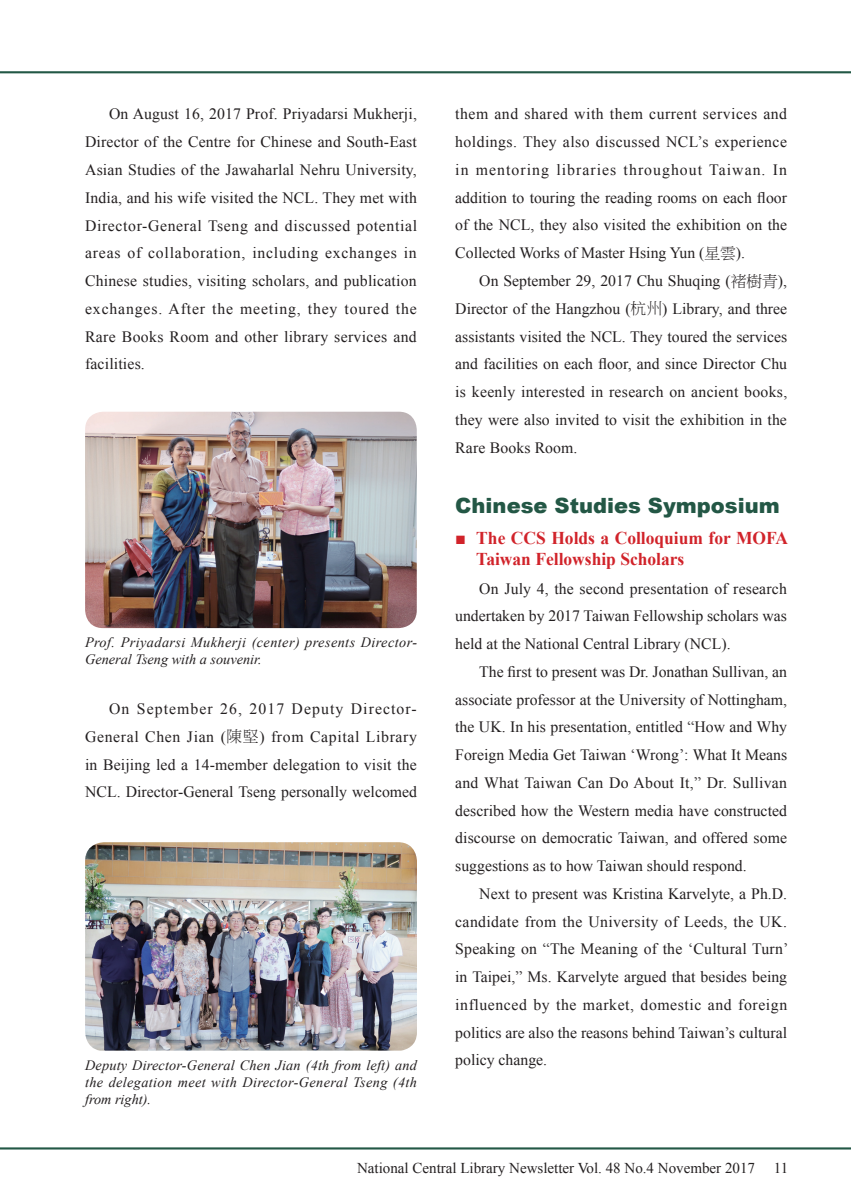
<style>
.page{position:relative;width:851px;height:1191px;background:#fff}
.page>*{position:absolute;margin:0;border:0;box-sizing:border-box;transform-origin:0 0}
.t1{font:900 21px "Arial";color:#235745}
.t2{font:700 18px/21.6px "Times New Roman";color:#d1232a}
.t3{font:15.75px/27.8px "Times New Roman";color:#231f20;text-align:justify}
.t4{font:15px "Times New Roman";color:#231f20}
.t5{font:italic 14.25px/17.1px "Times New Roman";letter-spacing:.025em;color:#231f20}
.s1{font-family:"P Ming Li U"}
</style>
<div class="page">
<hr style="left:0;top:71px;width:850px;height:2px;background:#235846">
<hr style="left:0;top:1147px;width:850px;height:2px;background:#235846">
<img style="left:85px;top:412px;width:331px;height:216px">
<img style="left:85px;top:842px;width:332px;height:208px">
<p class="t3" style="left:85px;top:100px;width:333px;text-indent:24px">On August 16, 2017 Prof. Priyadarsi Mukherji, Director of the Centre for Chinese and South-East Asian Studies of the Jawaharlal Nehru University, India, and his wife visited the NCL. They met with Director-General Tseng and discussed potential areas of collaboration, including exchanges in Chinese studies, visiting scholars, and publication exchanges. After the meeting, they toured the Rare Books Room and other library services and facilities.</p>
<p class="t5" style="left:85px;top:633px;width:333px">Prof. Priyadarsi Mukherji (center) presents Director-<br>General Tseng with a souvenir.</p>
<p class="t3" style="left:85px;top:694px;width:333px;text-indent:24px">On September 26, 2017 Deputy Director-General Chen Jian (<span class="s1">陳堅</span>) from Capital Library in Beijing led a 14-member delegation to visit the NCL. Director-General Tseng personally welcomed</p>
<p class="t5" style="left:85px;top:1056px;width:333px;text-align:justify">Deputy Director-General Chen Jian (4th from left) and the delegation meet with Director-General Tseng (4th from right).</p>
<p class="t3" style="left:455px;top:100px;width:333px">them and shared with them current services and holdings. They also discussed NCL’s experience in mentoring libraries throughout Taiwan. In addition to touring the reading rooms on each floor of the NCL, they also visited the exhibition on the Collected Works of Master Hsing Yun (<span class="s1">星雲</span>).</p>
<p class="t3" style="left:455px;top:267px;width:333px;text-indent:24px">On September 29, 2017 Chu Shuqing (<span class="s1">褚樹青</span>), Director of the Hangzhou (<span class="s1">杭州</span>) Library, and three assistants visited the NCL. They toured the services and facilities on each floor, and since Director Chu is keenly interested in research on ancient books, they were also invited to visit the exhibition in the Rare Books Room.</p>
<h1 class="t1" style="left:455px;top:490px;width:326px">Chinese Studies Symposium</h1>
<p class="t2" style="left:476px;top:526px;width:313px;text-indent:-21px">■ The CCS Holds a Colloquium for MOFA<br>Taiwan Fellowship Scholars</p>
<p class="t3" style="left:455px;top:574px;width:333px;text-indent:24px">On July 4, the second presentation of research undertaken by 2017 Taiwan Fellowship scholars was held at the National Central Library (NCL).</p>
<p class="t3" style="left:455px;top:657px;width:333px;text-indent:24px">The first to present was Dr. Jonathan Sullivan, an associate professor at the University of Nottingham, the UK. In his presentation, entitled “How and Why Foreign Media Get Taiwan ‘Wrong’: What It Means and What Taiwan Can Do About It,” Dr. Sullivan described how the Western media have constructed discourse on democratic Taiwan, and offered some suggestions as to how Taiwan should respond.</p>
<p class="t3" style="left:455px;top:879px;width:334px;text-indent:24px">Next to present was Kristina Karvelyte, a Ph.D. candidate from the University of Leeds, the UK.<br>Speaking on “The Meaning of the ‘Cultural Turn’ in Taipei,” Ms. Karvelyte argued that besides being influenced by the market, domestic and foreign politics are also the reasons behind Taiwan’s cultural policy change.</p>
<p class="t4" style="left:357px;top:1157px;width:399px">National Central Library Newsletter Vol. 48 No.4 November 2017</p>
<p class="t4" style="left:773px;top:1157px;width:16px">11</p>
</div>
